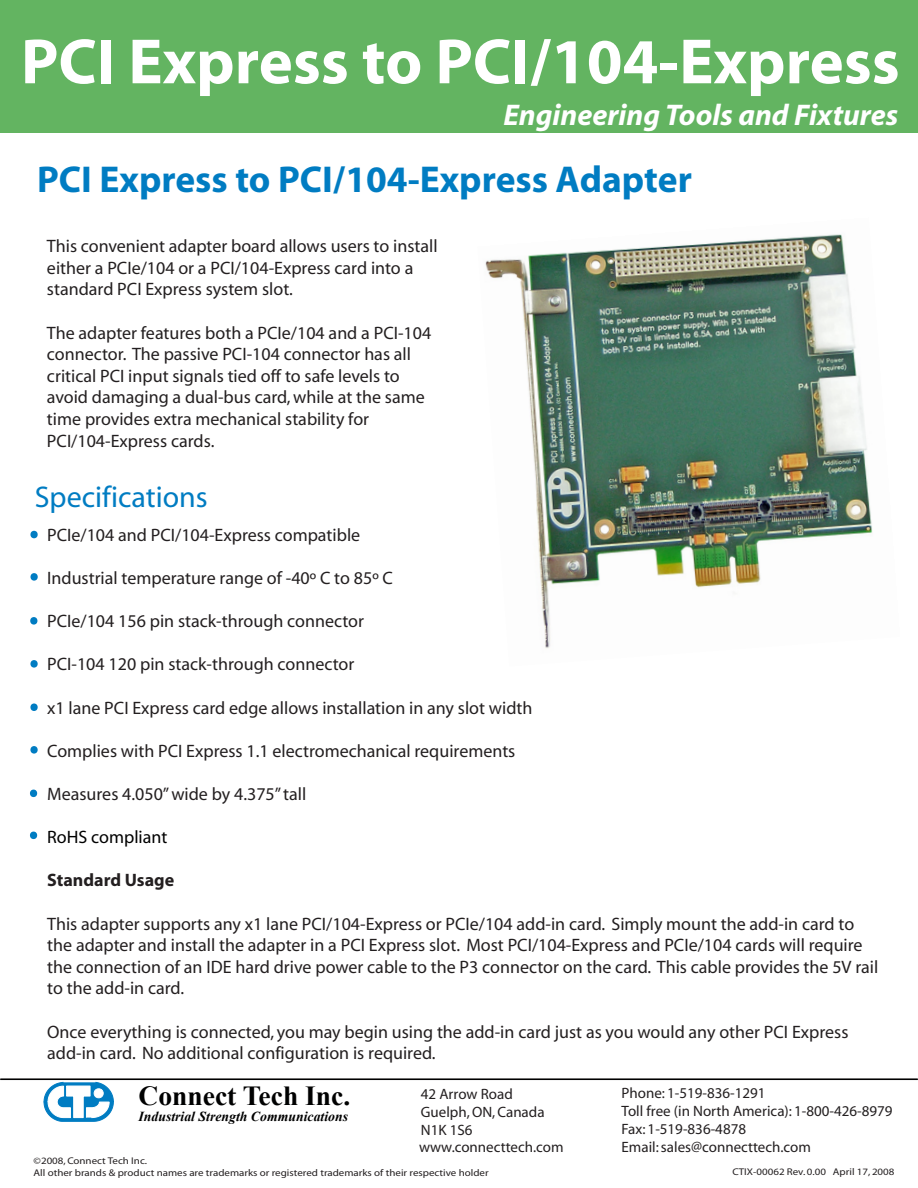
<style>
.page{position:relative;width:918px;height:1188px;background:#fff}
.page>*{position:absolute;margin:0;border:0;box-sizing:border-box;transform-origin:0 0}
.t1{font:700 64.5px "Myriad";color:#fff}
.t2{font:700 37.5px "Myriad";color:#007cc2}
.t3{font:italic 700 30px "Myriad";color:#fff}
.t4{font:30px "Myriad";color:#007cc2}
.t5{font:700 27.45px "Times New Roman";color:#000101}
.t6{font:18px/21.6px "Myriad";color:#231f20}
.t7{font:18px "Myriad";color:#000}
.t8{font:700 18px "Myriad";color:#231f20}
.t9{font:15px/18px "Myriad";color:#231f20}
.t10{font:italic 700 13.8px "Times New Roman";color:#000101}
.t11{font:9.75px/11.7px "Myriad";color:#231f20;scale:1.12 1}
</style>
<div class="page">
<div style="left:0;top:0;width:918px;height:132px;background:#63b461"></div>
<svg style="left:43px;top:1082px;width:71px;height:40px"></svg>
<div style="left:94px;top:1089px;width:9px;height:9px;background:#fff;border-radius:50%"></div>
<div style="left:94px;top:1089px;width:9px;height:9px;border:1px solid #fff;border-radius:50%"></div>
<hr style="left:0;top:1079px;width:918px;height:1px;background:#000">
<svg style="left:30px;top:531px;width:8px;height:7px"></svg>
<svg style="left:30px;top:617px;width:8px;height:8px"></svg>
<svg style="left:30px;top:660px;width:8px;height:8px"></svg>
<svg style="left:30px;top:703px;width:8px;height:8px"></svg>
<svg style="left:30px;top:573px;width:8px;height:8px"></svg>
<svg style="left:30px;top:746px;width:8px;height:8px"></svg>
<svg style="left:30px;top:790px;width:8px;height:7px"></svg>
<svg style="left:30px;top:832px;width:8px;height:7px"></svg>
<img style="left:485px;top:234px;width:388px;height:415px">
<h1 class="t1" style="left:21px;top:28px;width:880px">PCI Express to PCI/104-Express</h1>
<h3 class="t3" style="left:503px;top:99px;width:397px">Engineering Tools and Fixtures</h3>
<h2 class="t2" style="left:37px;top:160px;width:656px">PCI Express to PCI/104-Express Adapter</h2>
<p class="t6" style="left:47px;top:236px;width:392px">This convenient adapter board allows users to install either a PCIe/104 or a PCI/104-Express card into a standard PCI Express system slot.</p>
<p class="t6" style="left:47px;top:323px;width:386px">The adapter features both a PCIe/104 and a PCI-104 connector. The passive PCI-104 connector has all critical PCI input signals tied off to safe levels to avoid damaging a dual-bus card, while at the same time provides extra mechanical stability for PCI/104-Express cards.</p>
<h3 class="t4" style="left:35px;top:482px;width:174px">Specifications</h3>
<p class="t6" style="left:47px;top:525px;width:315px">PCIe/104 and PCI/104-Express compatible</p>
<p class="t6" style="left:47px;top:568px;width:347px">Industrial temperature range of -40º C to 85º C</p>
<p class="t6" style="left:47px;top:611px;width:318px">PCIe/104 156 pin stack-through connector</p>
<p class="t6" style="left:47px;top:654px;width:309px">PCI-104 120 pin stack-through connector</p>
<p class="t6" style="left:47px;top:698px;width:487px">x1 lane PCI Express card edge allows installation in any slot width</p>
<p class="t6" style="left:47px;top:741px;width:470px">Complies with PCI Express 1.1 electromechanical requirements</p>
<p class="t6" style="left:47px;top:784px;width:261px">Measures 4.050” wide by 4.375” tall</p>
<p class="t7" style="left:47px;top:828px;width:122px">RoHS compliant</p>
<p class="t8" style="left:47px;top:871px;width:128px">Standard Usage</p>
<p class="t6" style="left:47px;top:914px;width:833px">This adapter supports any x1 lane PCI/104-Express or PCIe/104 add-in card. Simply mount the add-in card to the adapter and install the adapter in a PCI Express slot. Most PCI/104-Express and PCIe/104 cards will require the connection of an IDE hard drive power cable to the P3 connector on the card. This cable provides the 5V rail to the add-in card.</p>
<p class="t6" style="left:47px;top:1022px;width:803px">Once everything is connected, you may begin using the add-in card just as you would any other PCI Express add-in card. No additional configuration is required.</p>
<h3 class="t5" style="left:139px;top:1077px;width:213px">Connect Tech Inc.</h3>
<p class="t10" style="left:139px;top:1107px;width:211px">Industrial Strength Communications</p>
<p class="t9" style="left:421px;top:1085px;width:125px">42 Arrow Road<br>Guelph, ON, Canada<br>N1K 1S6</p>
<p class="t9" style="left:622px;top:1085px;width:273px">Phone: 1-519-836-1291<br>Toll free (in North America): 1-800-426-8979<br>Fax: 1-519-836-4878</p>
<p class="t9" style="left:419px;top:1139px;width:146px">www.connecttech.com</p>
<p class="t9" style="left:622px;top:1139px;width:191px">Email: sales@connecttech.com</p>
<p class="t11" style="left:34px;top:1155px;width:408px">©2008, Connect Tech Inc.<br>All other brands &amp; product names are trademarks or registered trademarks of their respective holder</p>
<p class="t11" style="left:732px;top:1166px;width:146px">CTIX-00062 Rev. 0.00 April 17, 2008</p>
</div>
